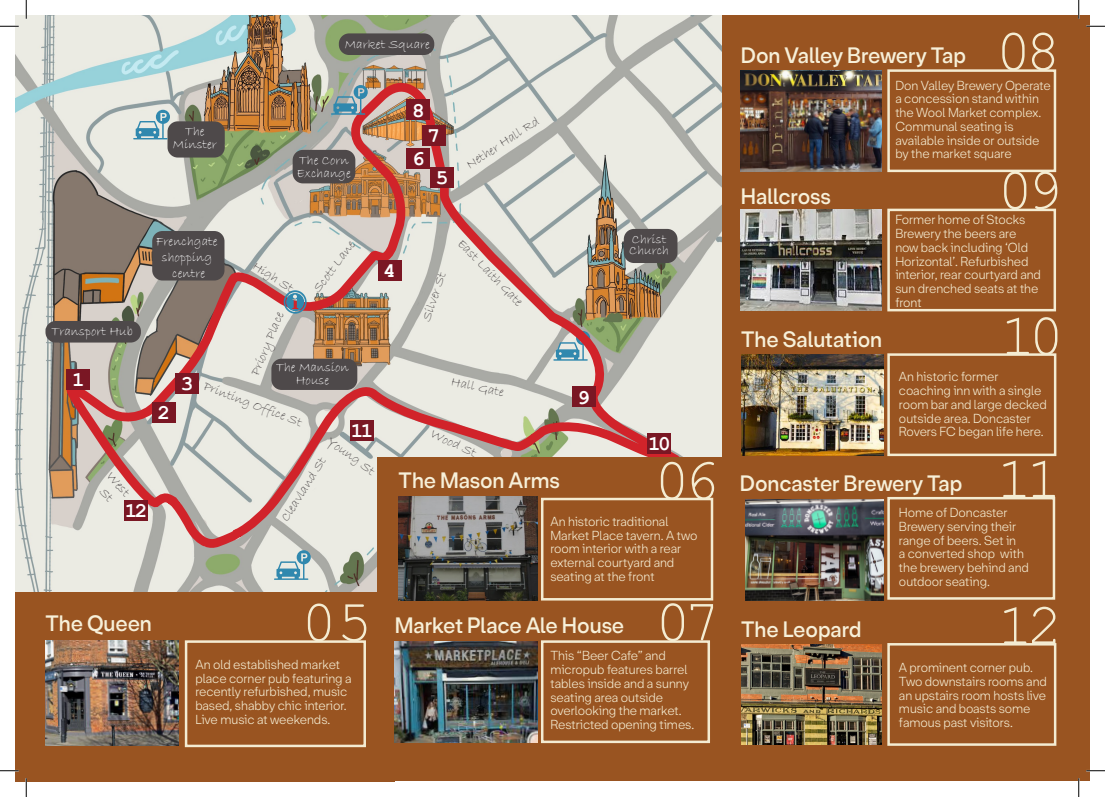
<style>
.page{position:relative;width:1105px;height:797px;background:#fff}
.page>*{position:absolute;margin:0;border:0;box-sizing:border-box;transform-origin:0 0}
.t1{font:59.12px "Courier New";letter-spacing:-.1em;color:#f4ecd2}
.t2{font:600 21px "Friends";letter-spacing:-.01em;color:#f7f0d9}
.t3{font:700 21px "Courier New";color:#fff}
.t4{font:13.38px/16px "Bradley Hand ITC";color:#fff;text-align:center}
.t5{font:13.38px "Bradley Hand ITC";color:#4e494a}
.t6{font:12.5px/13.8px "Friends";letter-spacing:-.005em;color:#f4ecd2}
</style>
<div class="page">
<div style="left:21px;top:16px;width:1068px;height:765px;background:#995421"></div>
<img style="left:16px;top:16px;width:705px;height:576px">
<div style="left:339px;top:33px;width:95px;height:22px;background:#4e494a;border-radius:10px"></div>
<div style="left:45px;top:321px;width:96px;height:21px;background:#4e494a;border-radius:10px"></div>
<svg style="left:62px;top:65px;width:629px;height:497px;background:#c7b7ac"></svg>
<svg style="left:331px;top:85px;width:37px;height:30px"></svg>
<svg style="left:133px;top:110px;width:37px;height:29px"></svg>
<svg style="left:274px;top:550px;width:37px;height:30px"></svg>
<div style="left:16px;top:592px;width:379px;height:189px;background:#995421"></div>
<img style="left:45px;top:640px;width:134px;height:105px">
<div style="left:185px;top:640px;width:181px;height:107px;border:2px solid #f4ecd2"></div>
<div style="left:377px;top:457px;width:352px;height:313px;background:#995421"></div>
<img style="left:395px;top:641px;width:142px;height:101px">
<img style="left:741px;top:70px;width:141px;height:101px">
<img style="left:741px;top:210px;width:141px;height:100px">
<img style="left:741px;top:354px;width:142px;height:101px">
<img style="left:745px;top:500px;width:138px;height:100px">
<img style="left:741px;top:644px;width:141px;height:100px">
<div style="left:541px;top:640px;width:169px;height:103px;border:2px solid #f4ecd2"></div>
<div style="left:887px;top:69px;width:169px;height:103px;border:2px solid #f4ecd2"></div>
<div style="left:887px;top:209px;width:169px;height:102px;border:2px solid #f4ecd2"></div>
<div style="left:887px;top:353px;width:169px;height:103px;border:2px solid #f4ecd2"></div>
<div style="left:887px;top:497px;width:168px;height:102px;border:2px solid #f4ecd2"></div>
<div style="left:887px;top:643px;width:169px;height:102px;border:2px solid #f4ecd2"></div>
<img style="left:398px;top:497px;width:139px;height:103px">
<div style="left:541px;top:498px;width:172px;height:102px;border:2px solid #f4ecd2"></div>
<div style="left:152px;top:402px;width:24px;height:21px;background:#7a1724"></div>
<div style="left:572px;top:386px;width:24px;height:21px;background:#7a1724"></div>
<div style="left:647px;top:433px;width:24px;height:21px;background:#7a1724"></div>
<div style="left:378px;top:260px;width:23px;height:21px;background:#7a1724"></div>
<div style="left:350px;top:420px;width:24px;height:21px;background:#7a1724"></div>
<div style="left:67px;top:369px;width:23px;height:21px;background:#7a1724"></div>
<div style="left:124px;top:500px;width:24px;height:20px;background:#7a1724"></div>
<div style="left:175px;top:373px;width:24px;height:21px;background:#7a1724"></div>
<div style="left:430px;top:167px;width:24px;height:20px;background:#7a1724"></div>
<div style="left:406px;top:148px;width:24px;height:21px;background:#7a1724"></div>
<div style="left:406px;top:99px;width:24px;height:21px;background:#7a1724"></div>
<svg style="left:284px;top:290px;width:23px;height:24px"></svg>
<div style="left:422px;top:125px;width:24px;height:20px;background:#7a1724"></div>
<div style="left:293px;top:150px;width:62px;height:33px;background:#4e494a;border-radius:10px"></div>
<svg style="left:0;top:25px;width:19px;height:2px"></svg>
<svg style="left:1086px;top:25px;width:19px;height:2px"></svg>
<svg style="left:0;top:770px;width:19px;height:1px"></svg>
<svg style="left:1086px;top:770px;width:19px;height:1px"></svg>
<svg style="left:25px;top:0;width:2px;height:19px"></svg>
<svg style="left:25px;top:778px;width:2px;height:19px"></svg>
<svg style="left:1078px;top:0;width:1px;height:19px"></svg>
<svg style="left:1078px;top:778px;width:1px;height:19px"></svg>
<svg style="left:99px;top:487px;width:15px;height:15px"></svg>
<p class="t4" style="left:345px;top:36px;width:87px">Market Square</p>
<p class="t4" style="left:173px;top:126px;width:45px;line-height:12.4px">The<br>Minster</p>
<p class="t4" style="left:297px;top:154px;width:55px;line-height:12.5px;text-align:left">The Corn<br>Exchange</p>
<p class="t3" style="left:412px;top:97px;width:14px">8</p>
<p class="t3" style="left:427px;top:122px;width:14px">7</p>
<p class="t3" style="left:412px;top:146px;width:14px">6</p>
<p class="t3" style="left:436px;top:164px;width:14px">5</p>
<p class="t5" style="left:463px;top:159px;width:86px;rotate:-33deg">Nether Hall Rd</p>
<p class="t4" style="left:52px;top:323px;width:83px">Transport Hub</p>
<p class="t3" style="left:72px;top:367px;width:14px">1</p>
<p class="t5" style="left:116px;top:468px;width:29px;rotate:48deg">West</p>
<p class="t3" style="left:125px;top:497px;width:24px">12</p>
<p class="t4" style="left:156px;top:234px;width:63px">Frenchgate shopping</p>
<p class="t4" style="left:172px;top:266px;width:34px">centre</p>
<p class="t5" style="left:258px;top:257px;width:48px;rotate:32deg">High St</p>
<p class="t5" style="left:309px;top:286px;width:63px;rotate:-53deg">Scott Lane</p>
<p class="t3" style="left:158px;top:400px;width:14px">2</p>
<p class="t3" style="left:181px;top:370px;width:14px">3</p>
<p class="t5" style="left:247px;top:371px;width:68px;rotate:-68deg">Priory Place</p>
<p class="t4" style="left:276px;top:361px;width:74px;line-height:12.8px">The Mansion<br>House</p>
<p class="t5" style="left:207px;top:377px;width:106px;rotate:21deg">Printing Office St</p>
<p class="t3" style="left:351px;top:417px;width:24px">11</p>
<p class="t5" style="left:334px;top:432px;width:57px;rotate:36deg">Young St</p>
<p class="t5" style="left:277px;top:516px;width:75px;rotate:-58deg">Cleavland St</p>
<p class="t3" style="left:383px;top:257px;width:14px">4</p>
<p class="t5" style="left:418px;top:318px;width:53px;rotate:-71deg">Silver St</p>
<p class="t5" style="left:466px;top:235px;width:89px;rotate:46deg">East Laith Gate</p>
<p class="t5" style="left:453px;top:373px;width:55px;rotate:12deg">Hall Gate</p>
<p class="t5" style="left:435px;top:425px;width:50px;rotate:25deg">Wood St</p>
<p class="t4" style="left:629px;top:234px;width:41px;line-height:11.4px;text-align:left">Christ<br>Church</p>
<p class="t3" style="left:577px;top:384px;width:14px">9</p>
<p class="t3" style="left:648px;top:430px;width:24px">10</p>
<p class="t1" style="left:654px;top:444px;width:67px">06</p>
<p class="t2" style="left:399px;top:467px;width:163px">The Mason Arms</p>
<p class="t6" style="left:550px;top:515px;width:149px">An historic traditional<br>Market Place tavern. A two room interior with a rear external courtyard and seating at the front</p>
<p class="t1" style="left:655px;top:585px;width:67px">07</p>
<p class="t1" style="left:301px;top:585px;width:72px">05</p>
<p class="t2" style="left:45px;top:610px;width:108px">The Queen</p>
<p class="t2" style="left:395px;top:612px;width:231px">Market Place Ale House</p>
<p class="t6" style="left:550px;top:649px;width:145px">This “Beer Cafe” and micropub features barrel tables inside and a sunny seating area outside overlooking the market.<br>Restricted opening times.</p>
<p class="t4" style="left:411px;top:622px;width:85px">Savoy Cinema</p>
<p class="t6" style="left:195px;top:658px;width:158px">An old established market place corner pub featuring a recently refurbished, music based, shabby chic interior.<br>Live music at weekends.</p>
<p class="t2" style="left:741px;top:43px;width:227px">Don Valley Brewery Tap</p>
<p class="t1" style="left:996px;top:15px;width:67px">08</p>
<p class="t2" style="left:741px;top:184px;width:92px">Hallcross</p>
<p class="t2" style="left:741px;top:326px;width:143px">The Salutation</p>
<p class="t6" style="left:895px;top:78px;width:157px">Don Valley Brewery Operate a concession stand within the Wool Market complex.<br>Communal seating is available inside or outside</p>
<p class="t6" style="left:895px;top:147px;width:118px">by the market square</p>
<p class="t1" style="left:997px;top:153px;width:67px">09</p>
<p class="t6" style="left:895px;top:213px;width:147px">Former home of Stocks<br>Brewery the beers are now back including ‘Old<br>Horizontal’. Refurbished interior, rear courtyard and</p>
<p class="t6" style="left:895px;top:282px;width:145px">sun drenched seats at the front</p>
<p class="t1" style="left:1000px;top:299px;width:65px">10</p>
<p class="t6" style="left:899px;top:370px;width:149px">An historic former coaching inn with a single room bar and large decked outside area. Doncaster<br>Rovers FC began life here.</p>
<p class="t2" style="left:740px;top:470px;width:224px">Doncaster Brewery Tap</p>
<p class="t1" style="left:996px;top:442px;width:67px">11</p>
<p class="t2" style="left:741px;top:616px;width:122px">The Leopard</p>
<p class="t6" style="left:899px;top:506px;width:131px">Home of Doncaster<br>Brewery serving their range of beers. Set in<br>a converted shop with the brewery behind and outdoor seating.</p>
<p class="t1" style="left:997px;top:589px;width:67px">12</p>
<p class="t6" style="left:899px;top:661px;width:149px">A prominent corner pub.<br>Two downstairs rooms and an upstairs room hosts live music and boasts some famous past visitors.</p>
</div>
